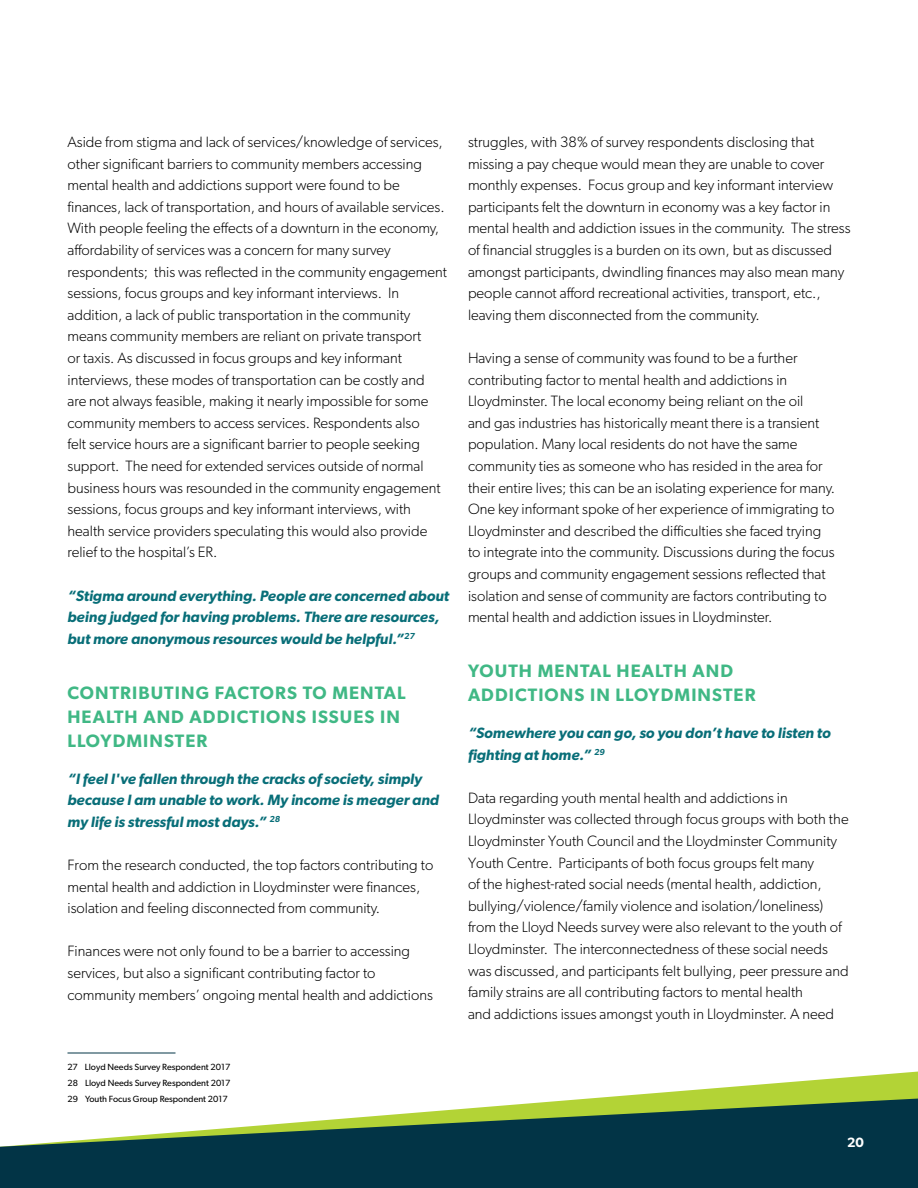
<style>
.page{position:relative;width:918px;height:1188px;background:#fff}
.page>*{position:absolute;margin:0;border:0;box-sizing:border-box;transform-origin:0 0}
.t1{font:600 18px/24px "Gibson";letter-spacing:.06em;color:#40b885}
.t2{font:300 15px/21.6px "Gibson";color:#000}
.t3{font:italic 600 15px/21.6px "Gibson";color:#086e78}
.t4{font:600 13.5px "Gibson";color:#fff}
.t5{font:9px/16.5px "Gibson";color:#000;text-align:justify}
</style>
<div class="page">
<hr style="left:68px;top:1053px;width:108px;height:1px;background:#023446">
<svg style="left:584px;top:1072px;width:334px;height:27px"></svg>
<svg style="left:0;top:1099px;width:918px;height:89px;fill:#023446"></svg>
<p class="t2" style="left:68px;top:131px;width:381px">Aside from stigma and lack of services/knowledge of services, other significant barriers to community members accessing mental health and addictions support were found to be finances, lack of transportation, and hours of available services.<br>With people feeling the effects of a downturn in the economy, affordability of services was a concern for many survey respondents; this was reflected in the community engagement sessions, focus groups and key informant interviews. In addition, a lack of public transportation in the community means community members are reliant on private transport<br>or taxis. As discussed in focus groups and key informant interviews, these modes of transportation can be costly and are not always feasible, making it nearly impossible for some community members to access services. Respondents also<br>felt service hours are a significant barrier to people seeking support. The need for extended services outside of normal business hours was resounded in the community engagement sessions, focus groups and key informant interviews, with health service providers speculating this would also provide relief to the hospital’s ER.</p>
<p class="t3" style="left:68px;top:584px;width:383px">“Stigma around everything. People are concerned about being judged for having problems. There are resources, but more anonymous resources would be helpful.”<sup>27</sup></p>
<p class="t1" style="left:68px;top:680px;width:340px">CONTRIBUTING FACTORS TO MENTAL<br>HEALTH AND ADDICTIONS ISSUES IN<br>LLOYDMINSTER</p>
<p class="t3" style="left:68px;top:767px;width:373px">“I feel I've fallen through the cracks of society, simply because I am unable to work. My income is meager and my life is stressful most days.” <sup>28</sup></p>
<p class="t2" style="left:68px;top:854px;width:367px">From the research conducted, the top factors contributing to mental health and addiction in Lloydminster were finances, isolation and feeling disconnected from community.</p>
<p class="t2" style="left:68px;top:940px;width:367px">Finances were not only found to be a barrier to accessing services, but also a significant contributing factor to community members’ ongoing mental health and addictions</p>
<p class="t5" style="left:68px;top:1058px;width:165px">27 Lloyd Needs Survey Respondent 2017<br>28 Lloyd Needs Survey Respondent 2017<br>29 Youth Focus Group Respondent 2017</p>
<p class="t2" style="left:468px;top:131px;width:384px">struggles, with 38% of survey respondents disclosing that missing a pay cheque would mean they are unable to cover monthly expenses. Focus group and key informant interview participants felt the downturn in economy was a key factor in mental health and addiction issues in the community. The stress of financial struggles is a burden on its own, but as discussed amongst participants, dwindling finances may also mean many people cannot afford recreational activities, transport, etc., leaving them disconnected from the community.</p>
<p class="t2" style="left:468px;top:347px;width:369px">Having a sense of community was found to be a further contributing factor to mental health and addictions in Lloydminster. The local economy being reliant on the oil<br>and gas industries has historically meant there is a transient population. Many local residents do not have the same community ties as someone who has resided in the area for their entire lives; this can be an isolating experience for many.<br>One key informant spoke of her experience of immigrating to Lloydminster and described the difficulties she faced trying to integrate into the community. Discussions during the focus groups and community engagement sessions reflected that isolation and sense of community are factors contributing to mental health and addiction issues in Lloydminster.</p>
<p class="t1" style="left:468px;top:659px;width:289px">YOUTH MENTAL HEALTH AND<br>ADDICTIONS IN LLOYDMINSTER</p>
<p class="t3" style="left:468px;top:722px;width:364px">“Somewhere you can go, so you don’t have to listen to fighting at home.” <sup>29</sup></p>
<p class="t2" style="left:468px;top:787px;width:382px">Data regarding youth mental health and addictions in Lloydminster was collected through focus groups with both the Lloydminster Youth Council and the Lloydminster Community Youth Centre. Participants of both focus groups felt many<br>of the highest-rated social needs (mental health, addiction, bullying/violence/family violence and isolation/loneliness) from the Lloyd Needs survey were also relevant to the youth of Lloydminster. The interconnectedness of these social needs was discussed, and participants felt bullying, peer pressure and family strains are all contributing factors to mental health<br>and addictions issues amongst youth in Lloydminster. A need</p>
<p class="t4" style="left:847px;top:1134px;width:18px">20</p>
</div>
